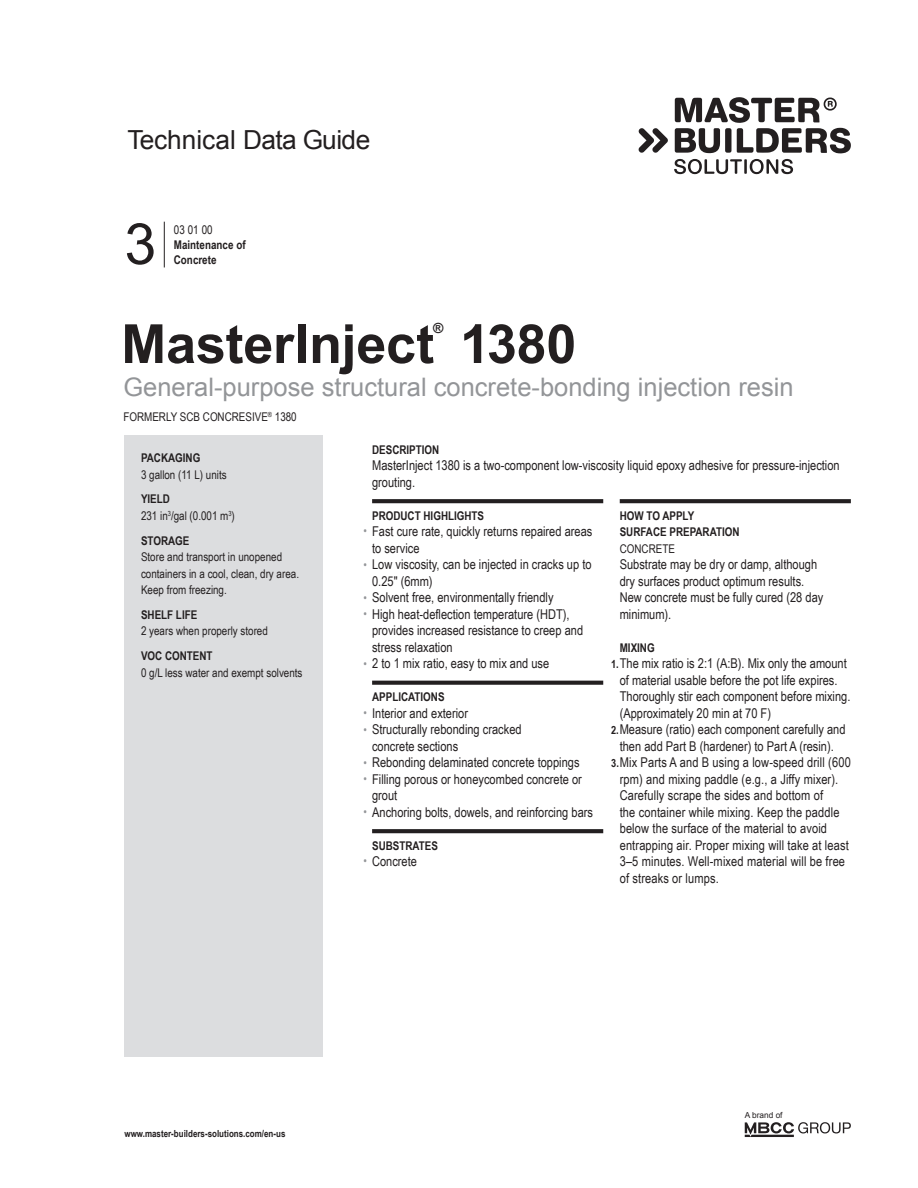
<style>
.page{position:relative;width:918px;height:1188px;background:#fff}
.page>*{position:absolute;margin:0;border:0;box-sizing:border-box;transform-origin:0 0}
.t1{font:57px "Arial";color:#231f20}
.t2{font:700 54px "Arial";letter-spacing:-.005em;color:#231f20}
.t3{font:26.25px "Arial";letter-spacing:-.015em;color:#231f20}
.t4{font:25.5px "Arial";color:#939598}
.t5{font:700 13.95px "Arial";color:#231f20}
.t6{font:13.5px/16.5px "Arial Narrow";color:#231f20}
.t7{font:12px/16.5px "Arial Narrow";color:#231f20}
.t8{font:700 12px/16.5px "Arial Narrow";color:#231f20}
.t9{font:700 9.75px "Arial Narrow";color:#231f20}
.t10{font:8.25px "Arial";color:#231f20}
.s1{font-weight:700}
.s2{font-size:12px;color:#939598}
.s3{font-weight:700;font-size:11.25px}
</style>
<div class="page">
<div style="left:125px;top:435px;width:198px;height:621px;background:#dcdddf"></div>
<svg style="left:372px;top:499px;width:231px;height:4px"></svg>
<svg style="left:620px;top:499px;width:231px;height:4px"></svg>
<svg style="left:372px;top:681px;width:231px;height:4px"></svg>
<svg style="left:372px;top:829px;width:231px;height:4px"></svg>
<hr style="left:164px;top:222px;width:1px;height:45px;background:#231f20">
<svg style="left:674px;top:159px;width:119px;height:15px"></svg>
<svg style="left:639px;top:128px;width:29px;height:25px"></svg>
<svg style="left:675px;top:97px;width:176px;height:56px"></svg>
<svg style="left:745px;top:1122px;width:106px;height:15px"></svg>
<h3 class="t3" style="left:128px;top:122px;width:244px">Technical Data Guide</h3>
<h1 class="t1" style="left:125px;top:207px;width:33px">3</h1>
<p class="t7" style="left:174px;top:221px;width:40px">03 01 00</p>
<p class="t8" style="left:174px;top:236px;width:73px">Maintenance of</p>
<p class="t8" style="left:174px;top:251px;width:44px">Concrete</p>
<h2 class="t2" style="left:121px;top:308px;width:314px">MasterInject</h2>
<p class="t5" style="left:433px;top:318px;width:12px">®</p>
<h2 class="t2" style="left:460px;top:308px;width:118px">1380</h2>
<h3 class="t4" style="left:123px;top:370px;width:672px">General-purpose structural concrete-bonding injection resin</h3>
<p class="t7" style="left:123px;top:408px;width:175px">FORMERLY SCB CONCRESIVE<sup>®</sup> 1380</p>
<p class="t8" style="left:372px;top:441px;width:69px">DESCRIPTION</p>
<p class="t6" style="left:372px;top:457px;width:469px">MasterInject 1380 is a two-component low-viscosity liquid epoxy adhesive for pressure-injection grouting.</p>
<p class="t8" style="left:141px;top:449px;width:61px">PACKAGING</p>
<p class="t7" style="left:141px;top:466px;width:87px">3 gallon (11 L) units</p>
<p class="t7" style="left:141px;top:490px;width:95px"><span class="s1">YIELD<br></span>231 in<sup>3</sup>/gal (0.001 m<sup>3</sup>)</p>
<p class="t8" style="left:141px;top:532px;width:50px">STORAGE</p>
<p class="t7" style="left:141px;top:548px;width:160px">Store and transport in unopened containers in a cool, clean, dry area.<br>Keep from freezing.</p>
<p class="t8" style="left:141px;top:606px;width:58px">SHELF LIFE</p>
<p class="t7" style="left:141px;top:622px;width:128px">2 years when properly stored</p>
<p class="t8" style="left:141px;top:647px;width:73px">VOC CONTENT</p>
<p class="t7" style="left:141px;top:664px;width:163px">0 g/L less water and exempt solvents</p>
<p class="t8" style="left:372px;top:507px;width:114px">PRODUCT HIGHLIGHTS</p>
<p class="t6" style="left:372px;top:523px;width:222px;text-indent:-9px"><span class="s2">•</span> Fast cure rate, quickly returns repaired areas to service</p>
<p class="t6" style="left:372px;top:556px;width:221px;text-indent:-9px"><span class="s2">•</span> Low viscosity, can be injected in cracks up to<br>0.25" (6mm)</p>
<p class="t6" style="left:363px;top:589px;width:192px"><span class="s2">•</span> Solvent free, environmentally friendly</p>
<p class="t6" style="left:372px;top:605px;width:213px;text-indent:-9px"><span class="s2">•</span> High heat-deflection temperature (HDT), provides increased resistance to creep and stress relaxation</p>
<p class="t6" style="left:363px;top:655px;width:187px"><span class="s2">•</span> 2 to 1 mix ratio, easy to mix and use</p>
<p class="t8" style="left:620px;top:507px;width:121px">HOW TO APPLY<br>SURFACE PREPARATION</p>
<p class="t7" style="left:620px;top:540px;width:57px">CONCRETE</p>
<p class="t6" style="left:620px;top:556px;width:205px">Substrate may be dry or damp, although dry surfaces product optimum results.<br>New concrete must be fully cured (28 day minimum).</p>
<p class="t8" style="left:620px;top:639px;width:36px">MIXING</p>
<p class="t6" style="left:611px;top:655px;width:237px"><span class="s3">1.</span>The mix ratio is 2:1 (A:B). Mix only the amount</p>
<p class="t6" style="left:620px;top:671px;width:219px">of material usable before the pot life expires.</p>
<p class="t6" style="left:620px;top:688px;width:232px">Thoroughly stir each component before mixing.</p>
<p class="t6" style="left:620px;top:704px;width:153px">(Approximately 20 min at 70 F)</p>
<p class="t6" style="left:611px;top:721px;width:236px"><span class="s3">2.</span>Measure (ratio) each component carefully and</p>
<p class="t6" style="left:620px;top:737px;width:216px">then add Part B (hardener) to Part A (resin).</p>
<p class="t6" style="left:611px;top:754px;width:241px"><span class="s3">3.</span>Mix Parts A and B using a low-speed drill (600</p>
<p class="t6" style="left:620px;top:770px;width:220px">rpm) and mixing paddle (e.g., a Jiffy mixer).</p>
<p class="t6" style="left:620px;top:787px;width:205px">Carefully scrape the sides and bottom of</p>
<p class="t6" style="left:620px;top:803px;width:221px">the container while mixing. Keep the paddle</p>
<p class="t6" style="left:620px;top:820px;width:209px">below the surface of the material to avoid</p>
<p class="t6" style="left:620px;top:836px;width:231px">entrapping air. Proper mixing will take at least</p>
<p class="t6" style="left:620px;top:853px;width:227px">3–5 minutes. Well-mixed material will be free</p>
<p class="t6" style="left:620px;top:869px;width:101px">of streaks or lumps.</p>
<p class="t8" style="left:372px;top:689px;width:74px">APPLICATIONS</p>
<p class="t6" style="left:363px;top:704px;width:106px"><span class="s2">•</span> Interior and exterior</p>
<p class="t6" style="left:372px;top:721px;width:151px;text-indent:-9px"><span class="s2">•</span> Structurally rebonding cracked concrete sections</p>
<p class="t6" style="left:363px;top:754px;width:218px"><span class="s2">•</span> Rebonding delaminated concrete toppings</p>
<p class="t6" style="left:372px;top:770px;width:211px;text-indent:-9px"><span class="s2">•</span> Filling porous or honeycombed concrete or grout</p>
<p class="t6" style="left:363px;top:803px;width:231px"><span class="s2">•</span> Anchoring bolts, dowels, and reinforcing bars</p>
<p class="t8" style="left:372px;top:837px;width:67px">SUBSTRATES</p>
<p class="t6" style="left:363px;top:853px;width:55px"><span class="s2">•</span> Concrete</p>
<p class="t9" style="left:125px;top:1128px;width:162px">www.master-builders-solutions.com/en-us</p>
<p class="t10" style="left:745px;top:1110px;width:39px">A brand of</p>
</div>
